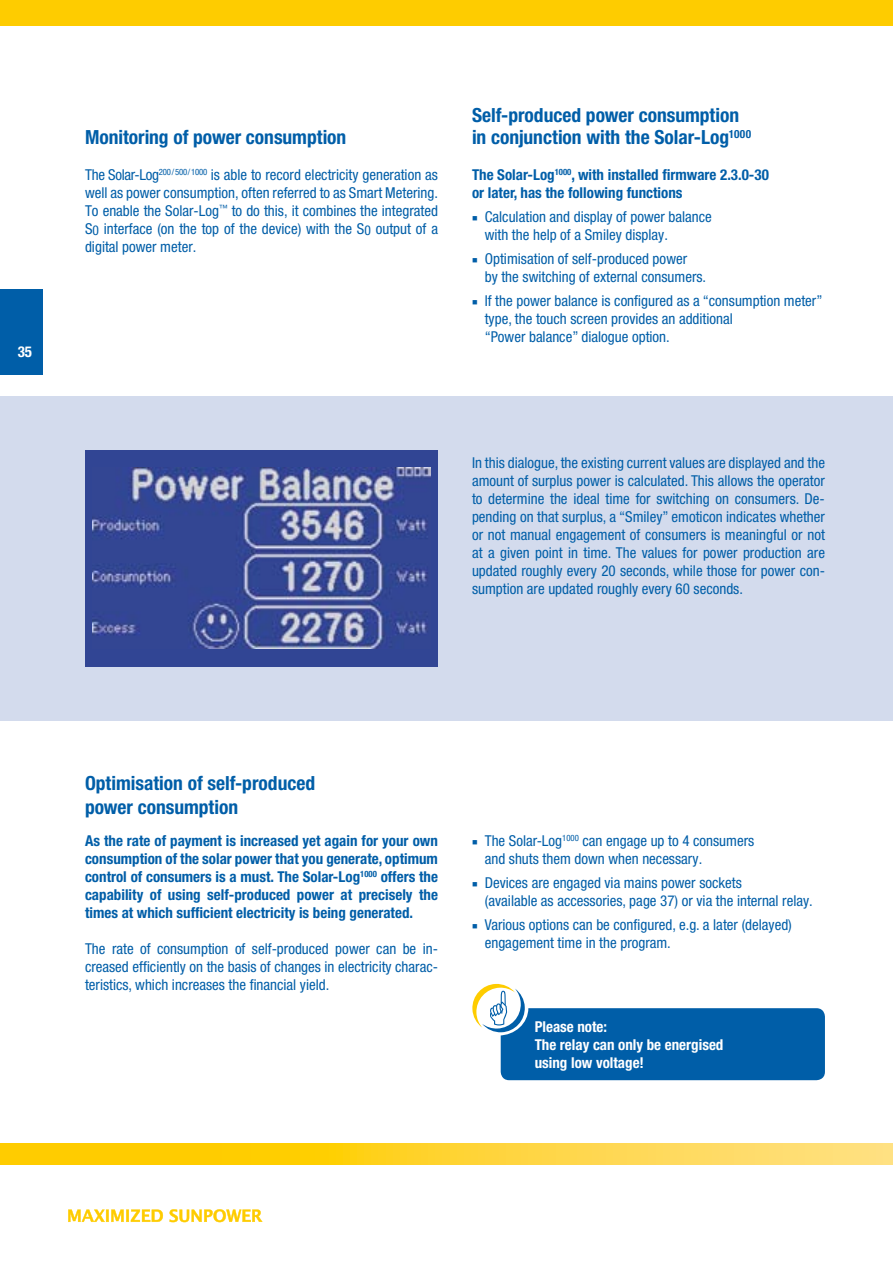
<style>
.page{position:relative;width:893px;height:1263px;background:#fff}
.page>*{position:absolute;margin:0;border:0;box-sizing:border-box;transform-origin:0 0}
.t1{font:700 condensed 19.5px/22.5px "Helvetica Neue LT Pro";color:#005ea8}
.t2{font:condensed 15px/18px "Helvetica Neue LT Pro";color:#005ea8}
.t3{font:700 condensed 15px/18px "Helvetica Neue LT Pro";color:#005ea8}
.t4{font:700 condensed 15px/18px "Helvetica Neue LT Pro";color:#fff}
</style>
<div class="page">
<div style="left:0;top:0;width:893px;height:26px;background:#fecc00"></div>
<svg style="left:68px;top:1209px;width:195px;height:13px"></svg>
<svg style="left:0;top:1144px;width:893px;height:20px;background:#ffd332"></svg>
<div style="left:0;top:289px;width:43px;height:85px;background:#005ea8"></div>
<div style="left:0;top:396px;width:893px;height:324px;background:#d3dbed"></div>
<div style="left:85px;top:450px;width:353px;height:216px;background:#314594"></div>
<img style="left:92px;top:468px;width:339px;height:180px">
<div style="left:501px;top:1008px;width:324px;height:72px;background:#005ea8;border-radius:9px"></div>
<div style="left:469px;top:981px;width:59px;height:54px;background:#fff;border-radius:50%"></div>
<svg style="left:472px;top:984px;width:53px;height:48px"></svg>
<p class="t4" style="left:18px;top:343px;width:16px">35</p>
<h1 class="t1" style="left:85px;top:126px;width:263px">Monitoring of power consumption</h1>
<p class="t2" style="left:85px;top:165px;width:354px;text-align:justify">The Solar-Log<sup>200/500/1000</sup> is able to record electricity generation as well as power consumption, often referred to as Smart Metering.<br>To enable the Solar-Log<sup>™</sup> to do this, it combines the integrated S<sub>0</sub> interface (on the top of the device) with the S<sub>0</sub> output of a digital power meter.</p>
<h1 class="t1" style="left:472px;top:104px;width:281px">Self-produced power consumption in conjunction with the Solar-Log<sup>1000</sup></h1>
<p class="t3" style="left:472px;top:166px;width:298px">The Solar-Log<sup>1000</sup>, with installed firmware 2.3.0-30 or later, has the following functions</p>
<p class="t2" style="left:485px;top:208px;width:229px;text-indent:-13px">■ Calculation and display of power balance with the help of a Smiley display.</p>
<p class="t2" style="left:485px;top:250px;width:223px;text-indent:-13px">■ Optimisation of self-produced power<br>by the switching of external consumers.</p>
<p class="t2" style="left:485px;top:292px;width:339px;text-indent:-13px">■ If the power balance is configured as a “consumption meter” type, the touch screen provides an additional<br>“Power balance” dialogue option.</p>
<p class="t2" style="left:472px;top:454px;width:354px;text-align:justify">In this dialogue, the existing current values are displayed and the amount of surplus power is calculated. This allows the operator to determine the ideal time for switching on consumers. De&shy;pending on that surplus, a “Smiley” emoticon indicates whether or not manual engagement of consumers is meaningful or not at a given point in time. The values for power production are updated roughly every 20 seconds, while those for power con&shy;sumption are updated roughly every 60 seconds.</p>
<h1 class="t1" style="left:85px;top:771px;width:232px;line-height:24px">Optimisation of self-produced power consumption</h1>
<p class="t3" style="left:85px;top:832px;width:354px;text-align:justify">As the rate of payment is increased yet again for your own consumption of the solar power that you generate, optimum control of consumers is a must. The Solar-Log<sup>1000</sup> offers the capability of using self-produced power at precisely the times at which sufficient electricity is being generated.</p>
<p class="t2" style="left:85px;top:940px;width:354px;text-align:justify">The rate of consumption of self-produced power can be in&shy;creased efficiently on the basis of changes in electricity charac&shy;teristics, which increases the financial yield.</p>
<p class="t2" style="left:485px;top:832px;width:271px;text-indent:-13px">■ The Solar-Log<sup>1000</sup> can engage up to 4 consumers and shuts them down when necessary.</p>
<p class="t2" style="left:485px;top:874px;width:330px;text-indent:-13px">■ Devices are engaged via mains power sockets<br>(available as accessories, page 37) or via the internal relay.</p>
<p class="t2" style="left:485px;top:916px;width:309px;text-indent:-13px">■ Various options can be configured, e.g. a later (delayed) engagement time in the program.</p>
<p class="t4" style="left:535px;top:1017px;width:190px">Please note:<br>The relay can only be energised using low voltage!</p>
</div>
